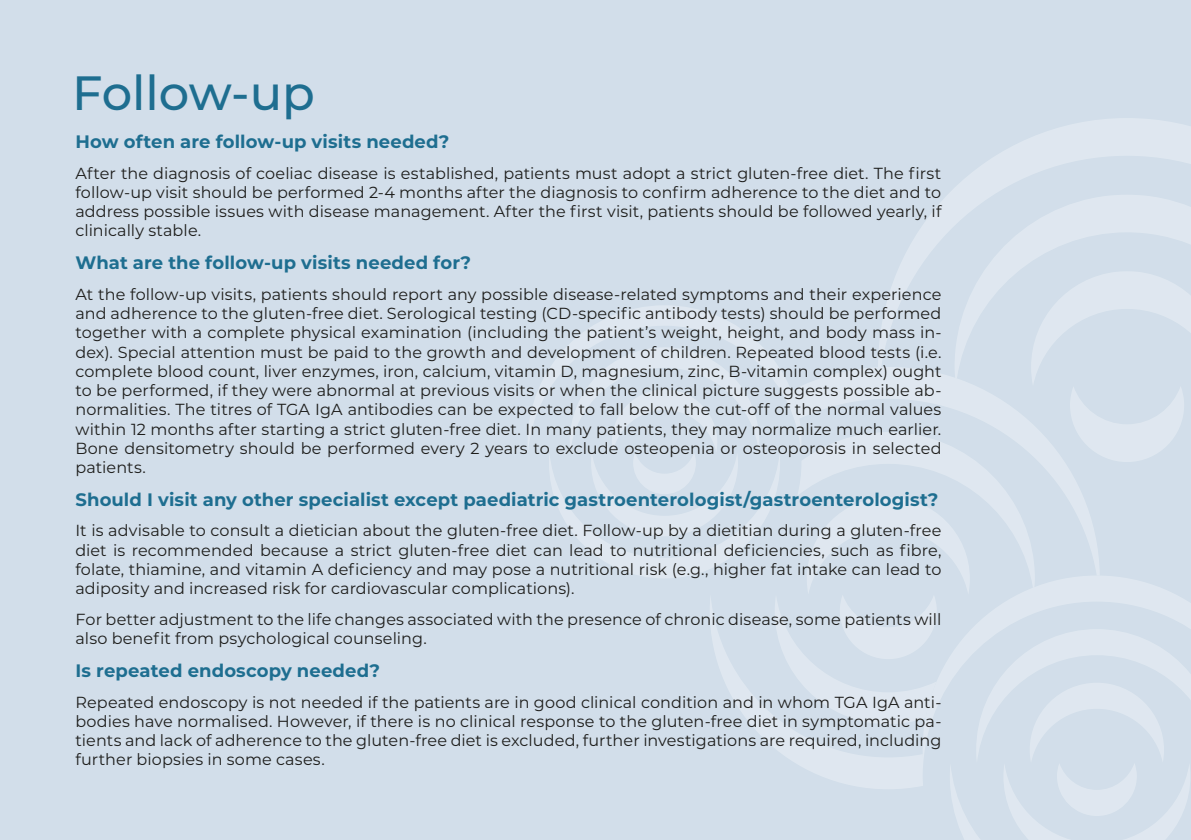
<style>
.page{position:relative;width:1191px;height:840px;background:#fff}
.page>*{position:absolute;margin:0;border:0;box-sizing:border-box;transform-origin:0 0}
.t1{font:500 48px "Montserrat";color:#1e6e90}
.t2{font:700 18px "Montserrat";letter-spacing:.005em;color:#1e6e90}
.t3{font:16px/19.2px "Montserrat";letter-spacing:.005em;color:#1d1d1b;text-align:justify}
</style>
<div class="page">
<div style="left:0;top:0;width:1191px;height:839px;background:#d2deea"></div>
<svg style="left:528px;top:370px;width:21px;height:75px"></svg>
<svg style="left:923px;top:724px;width:267px;height:115px"></svg>
<svg style="left:751px;top:724px;width:172px;height:65px"></svg>
<svg style="left:549px;top:306px;width:642px;height:418px"></svg>
<svg style="left:878px;top:118px;width:313px;height:267px"></svg>
<svg style="left:954px;top:194px;width:237px;height:191px"></svg>
<h1 class="t1" style="left:72px;top:59px;width:244px">Follow-up</h1>
<p class="t2" style="left:75px;top:129px;width:375px">How often are follow-up visits needed?</p>
<p class="t3" style="left:75px;top:163px;width:867px">After the diagnosis of coeliac disease is established, patients must adopt a strict gluten-free diet. The first follow-up visit should be performed 2-4 months after the diagnosis to confirm adherence to the diet and to address possible issues with disease management. After the first visit, patients should be followed yearly, if clinically stable.</p>
<p class="t2" style="left:75px;top:250px;width:397px">What are the follow-up visits needed for?</p>
<p class="t3" style="left:75px;top:284px;width:867px">At the follow-up visits, patients should report any possible disease-related symptoms and their experience and adherence to the gluten-free diet. Serological testing (CD-specific antibody tests) should be performed together with a complete physical examination (including the patient’s weight, height, and body mass in&shy;dex). Special attention must be paid to the growth and development of children. Repeated blood tests (i.e. complete blood count, liver enzymes, iron, calcium, vitamin D, magnesium, zinc, B-vitamin complex) ought to be performed, if they were abnormal at previous visits or when the clinical picture suggests possible ab&shy;normalities. The titres of TGA IgA antibodies can be expected to fall below the cut-off of the normal values within 12 months after starting a strict gluten-free diet. In many patients, they may normalize much earlier.<br>Bone densitometry should be performed every 2 years to exclude osteopenia or osteoporosis in selected patients.</p>
<p class="t2" style="left:75px;top:486px;width:864px">Should I visit any other specialist except paediatric gastroenterologist/gastroenterologist?</p>
<p class="t3" style="left:75px;top:520px;width:867px">It is advisable to consult a dietician about the gluten-free diet. Follow-up by a dietitian during a gluten-free diet is recommended because a strict gluten-free diet can lead to nutritional deficiencies, such as fibre, folate, thiamine, and vitamin A deficiency and may pose a nutritional risk (e.g., higher fat intake can lead to adiposity and increased risk for cardiovascular complications).</p>
<p class="t3" style="left:75px;top:608px;width:867px">For better adjustment to the life changes associated with the presence of chronic disease, some patients will also benefit from psychological counseling.</p>
<p class="t2" style="left:75px;top:657px;width:306px">Is repeated endoscopy needed?</p>
<p class="t3" style="left:75px;top:691px;width:867px">Repeated endoscopy is not needed if the patients are in good clinical condition and in whom TGA IgA anti&shy;bodies have normalised. However, if there is no clinical response to the gluten-free diet in symptomatic pa&shy;tients and lack of adherence to the gluten-free diet is excluded, further investigations are required, including further biopsies in some cases.</p>
</div>
